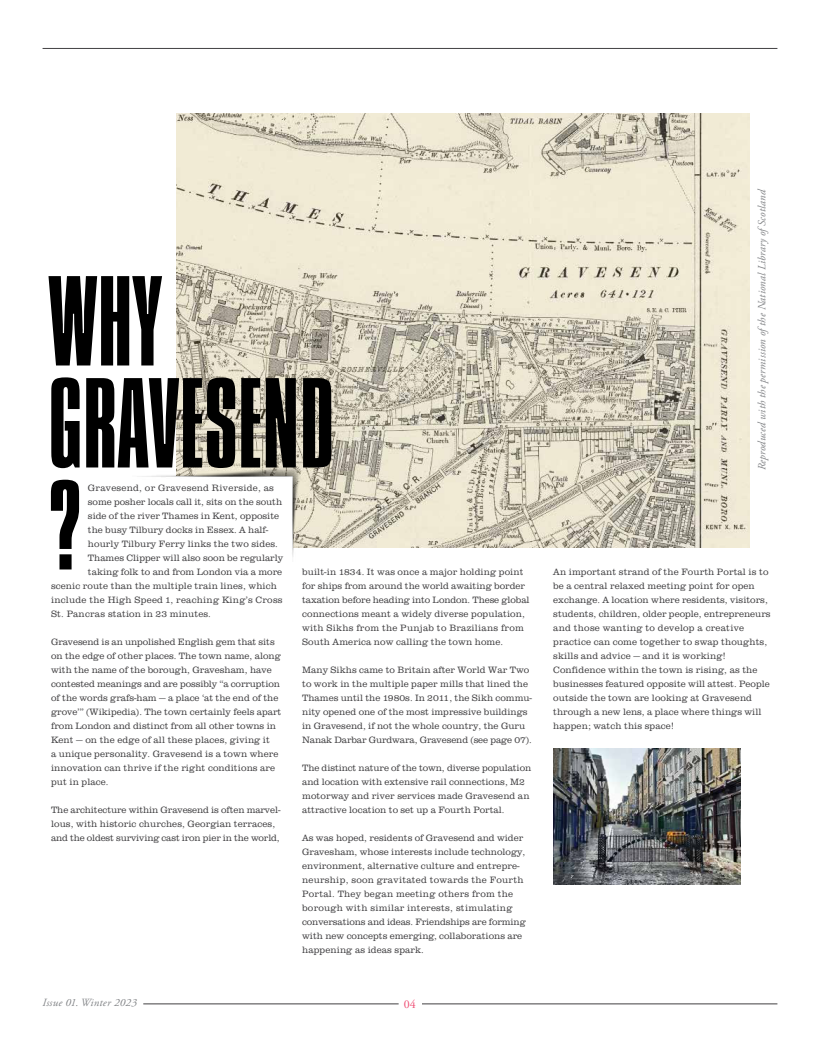
<style>
.page{position:relative;width:820px;height:1049px;background:#fff}
.page>*{position:absolute;margin:0;border:0;box-sizing:border-box;transform-origin:0 0}
.t1{font:300 134px/102px "Compressed";color:#000}
.t2{font:12px "Adobe Garamond Pro";color:#ef4e74}
.t3{font:italic 11px "Adobe Garamond Pro";letter-spacing:.01em;color:#818386}
.t4{font:300 9.5px/14px "Clarendon URW";color:#414042}
.t5{font:300 9.5px "Clarendon URW";letter-spacing:.025em;color:#414042}
</style>
<div class="page">
<hr style="left:43px;top:48px;width:734px;height:1px;background:#414042">
<hr style="left:143px;top:1003px;width:255px;height:1px;background:#414042">
<hr style="left:419px;top:1003px;width:358px;height:1px;background:#414042">
<div style="left:398px;top:995px;width:23px;height:17px;background:#fff"></div>
<img style="left:176px;top:113px;width:573px;height:434px">
<img style="left:553px;top:748px;width:187px;height:136px">
<img style="left:141px;top:461px;width:167px;height:96px">
<h1 class="t1" style="left:48px;top:274px;width:287px">WHY<br>GRAVESEND ?</h1>
<p class="t5" style="left:88px;top:481px;width:187px">Gravesend, or Gravesend Riverside, as</p>
<p class="t4" style="left:88px;top:494px;width:196px">some posher locals call it, sits on the south</p>
<p class="t4" style="left:88px;top:508px;width:193px">side of the river Thames in Kent, opposite</p>
<p class="t4" style="left:88px;top:522px;width:182px">the busy Tilbury docks in Essex. A half-</p>
<p class="t4" style="left:88px;top:536px;width:191px">hourly Tilbury Ferry links the two sides.</p>
<p class="t4" style="left:88px;top:550px;width:197px">Thames Clipper will also soon be regularly</p>
<p class="t4" style="left:88px;top:564px;width:196px">taking folk to and from London via a more</p>
<p class="t4" style="left:51px;top:578px;width:227px">scenic route than the multiple train lines, which</p>
<p class="t5" style="left:51px;top:593px;width:233px">include the High Speed 1, reaching King’s Cross</p>
<p class="t4" style="left:51px;top:606px;width:161px">St. Pancras station in 23 minutes.</p>
<p class="t4" style="left:51px;top:634px;width:232px">Gravesend is an unpolished English gem that sits on the edge of other places. The town name, along with the name of the borough, Gravesham, have contested meanings and are possibly “a corruption of the words grafs-ham — a place ‘at the end of the grove’” (Wikipedia). The town certainly feels apart from London and distinct from all other towns in Kent — on the edge of all these places, giving it<br>a unique personality. Gravesend is a town where innovation can thrive if the right conditions are put in place.</p>
<p class="t4" style="left:51px;top:803px;width:231px">The architecture within Gravesend is often marvel&shy;lous, with historic churches, Georgian terraces, and the oldest surviving cast iron pier in the world,</p>
<p class="t4" style="left:302px;top:564px;width:229px">built-in 1834. It was once a major holding point for ships from around the world awaiting border taxation before heading into London. These global connections meant a widely diverse population, with Sikhs from the Punjab to Brazilians from South America now calling the town home.</p>
<p class="t4" style="left:302px;top:662px;width:231px">Many Sikhs came to Britain after World War Two to work in the multiple paper mills that lined the Thames until the 1980s. In 2011, the Sikh commu&shy;nity opened one of the most impressive buildings in Gravesend, if not the whole country, the Guru Nanak Darbar Gurdwara, Gravesend (see page 07).</p>
<p class="t4" style="left:302px;top:760px;width:230px">The distinct nature of the town, diverse population and location with extensive rail connections, M2 motorway and river services made Gravesend an attractive location to set up a Fourth Portal.</p>
<p class="t4" style="left:302px;top:830px;width:225px">As was hoped, residents of Gravesend and wider Gravesham, whose interests include technology, environment, alternative culture and entrepre&shy;neurship, soon gravitated towards the Fourth Portal. They began meeting others from the borough with similar interests, stimulating conversations and ideas. Friendships are forming with new concepts emerging, collaborations are happening as ideas spark.</p>
<p class="t3" style="left:43px;top:996px;width:96px">Issue 01. Winter 2023</p>
<p class="t2" style="left:404px;top:997px;width:13px">04</p>
<p class="t3" style="left:755px;top:470px;width:283px;rotate:-90deg">Reproduced with the permission ofthe National Library ofScotland</p>
<p class="t4" style="left:553px;top:564px;width:219px">An important strand of the Fourth Portal is to be a central relaxed meeting point for open exchange. A location where residents, visitors, students, children, older people, entrepreneurs and those wanting to develop a creative practice can come together to swap thoughts, skills and advice — and it is working!<br>Confidence within the town is rising, as the businesses featured opposite will attest. People outside the town are looking at Gravesend through a new lens, a place where things will happen; watch this space!</p>
</div>
